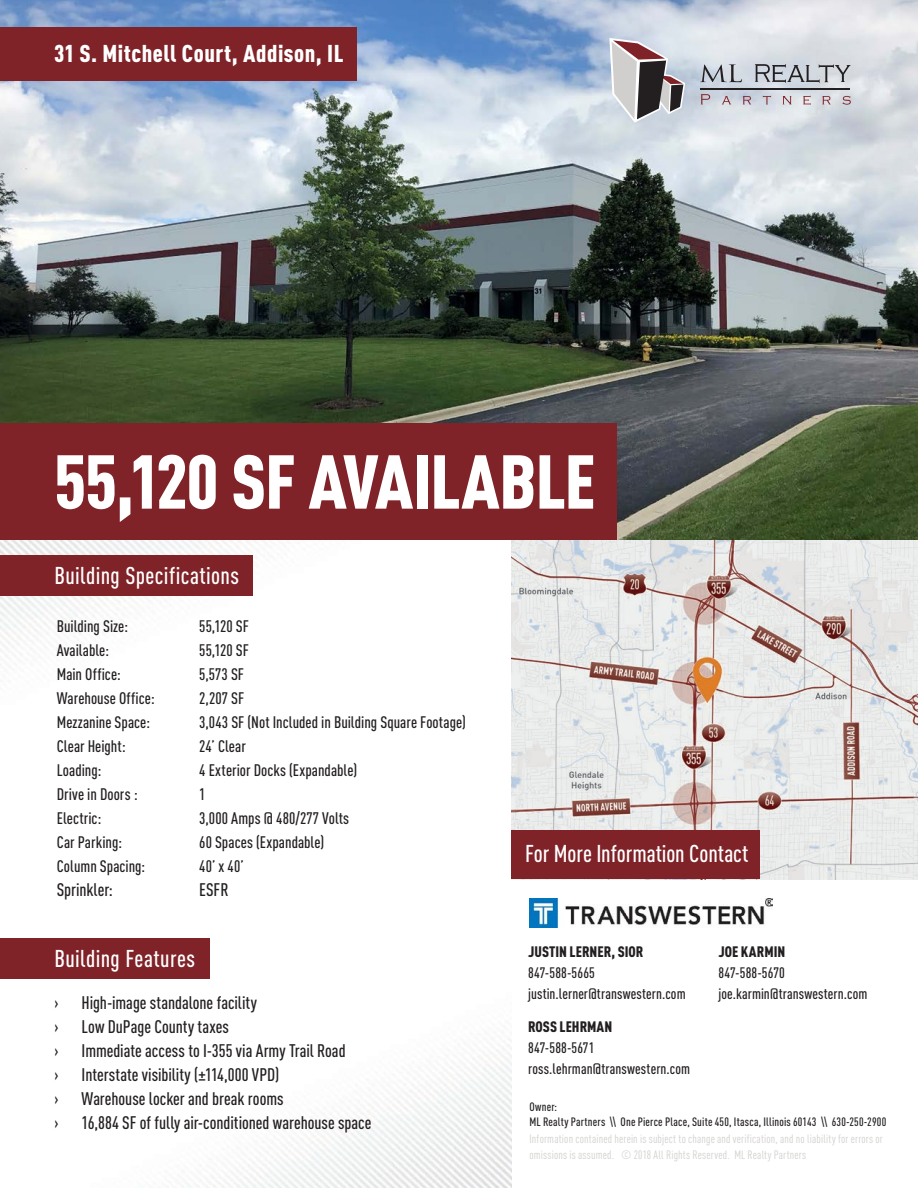
<style>
.page{position:relative;width:918px;height:1188px;background:#fff}
.page>*{position:absolute;margin:0;border:0;box-sizing:border-box;transform-origin:0 0}
.t1{font:900 75px "DIN Cond";letter-spacing:-.02em;color:#fff}
.t2{font:500 24px "DIN Cond";letter-spacing:.01em;color:#fff}
.t3{font:900 24px "DIN Cond";letter-spacing:.02em;color:#fff}
.t4{font:500 18px "DIN Cond";color:#231f20}
.t5{font:500 16.5px "DIN Cond";color:#231f20}
.t6{font:500 15px/21px "DIN Cond";letter-spacing:.01em;color:#231f20}
.t7{font:900 15px "DIN Cond";letter-spacing:.005em;color:#231f20}
.t8{font:12px/16.5px "DIN Cond";letter-spacing:.015em;color:#d1cfcd}
.t9{font:500 12px "DIN Cond";letter-spacing:.02em;color:#231f20}
</style>
<div class="page">
<img style="left:0;top:540px;width:511px;height:648px">
<img style="left:0;top:0;width:918px;height:540px">
<img style="left:511px;top:540px;width:407px;height:339px">
<div style="left:0;top:423px;width:617px;height:117px;background:#802328"></div>
<div style="left:0;top:27px;width:356px;height:54px;background:#802328"></div>
<div style="left:511px;top:831px;width:249px;height:48px;background:#802328"></div>
<div style="left:0;top:555px;width:252px;height:40px;background:#802328"></div>
<div style="left:0;top:938px;width:209px;height:40px;background:#802328"></div>
<svg style="left:700px;top:64px;width:42px;height:18px"></svg>
<svg style="left:755px;top:64px;width:96px;height:19px;background:#a8acb2"></svg>
<svg style="left:701px;top:94px;width:9px;height:10px"></svg>
<svg style="left:722px;top:96px;width:9px;height:8px"></svg>
<svg style="left:743px;top:96px;width:8px;height:8px"></svg>
<svg style="left:763px;top:96px;width:8px;height:8px"></svg>
<svg style="left:783px;top:96px;width:9px;height:8px"></svg>
<svg style="left:803px;top:96px;width:8px;height:9px"></svg>
<svg style="left:822px;top:96px;width:9px;height:8px"></svg>
<svg style="left:842px;top:96px;width:9px;height:9px"></svg>
<hr style="left:701px;top:89px;width:149px;height:1px;background:#231f20">
<svg style="left:609px;top:38px;width:76px;height:85px;background:#a7a2a6"></svg>
<img style="left:530px;top:899px;width:243px;height:28px">
<p class="t3" style="left:54px;top:38px;width:291px">31 S. Mitchell Court, Addison, IL</p>
<p class="t1" style="left:54px;top:435px;width:543px">55,120 SF AVAILABLE</p>
<p class="t2" style="left:55px;top:561px;width:186px">Building Specifications</p>
<p class="t5" style="left:57px;top:616px;width:73px">Building Size:</p>
<p class="t5" style="left:199px;top:616px;width:51px">55,120 SF</p>
<p class="t5" style="left:57px;top:640px;width:54px">Available:</p>
<p class="t5" style="left:199px;top:640px;width:51px">55,120 SF</p>
<p class="t5" style="left:57px;top:664px;width:66px">Main Office:</p>
<p class="t5" style="left:199px;top:664px;width:46px">5,573 SF</p>
<p class="t5" style="left:57px;top:688px;width:99px">Warehouse Office:</p>
<p class="t5" style="left:199px;top:688px;width:46px">2,207 SF</p>
<p class="t5" style="left:57px;top:712px;width:95px">Mezzanine Space:</p>
<p class="t5" style="left:199px;top:712px;width:268px">3,043 SF (Not Included in Building Square Footage)</p>
<p class="t5" style="left:57px;top:736px;width:70px">Clear Height:</p>
<p class="t5" style="left:199px;top:736px;width:48px">24’ Clear</p>
<p class="t5" style="left:57px;top:760px;width:46px">Loading:</p>
<p class="t5" style="left:199px;top:760px;width:159px">4 Exterior Docks (Expandable)</p>
<p class="t5" style="left:57px;top:784px;width:82px">Drive in Doors :</p>
<p class="t5" style="left:199px;top:784px;width:8px">1</p>
<p class="t5" style="left:57px;top:808px;width:46px">Electric:</p>
<p class="t5" style="left:199px;top:808px;width:151px">3,000 Amps @ 480/277 Volts</p>
<p class="t5" style="left:57px;top:832px;width:67px">Car Parking:</p>
<p class="t5" style="left:199px;top:832px;width:127px">60 Spaces (Expandable)</p>
<p class="t5" style="left:57px;top:856px;width:90px">Column Spacing:</p>
<p class="t5" style="left:199px;top:856px;width:46px">40’ x 40’</p>
<p class="t4" style="left:57px;top:879px;width:57px">Sprinkler:</p>
<p class="t4" style="left:199px;top:879px;width:31px">ESFR</p>
<p class="t2" style="left:55px;top:944px;width:142px">Building Features</p>
<p class="t4" style="left:55px;top:992px;width:6px">›</p>
<p class="t4" style="left:82px;top:992px;width:177px">High-image standalone facility</p>
<p class="t4" style="left:55px;top:1016px;width:6px">›</p>
<p class="t4" style="left:82px;top:1016px;width:149px">Low DuPage County taxes</p>
<p class="t4" style="left:55px;top:1040px;width:6px">›</p>
<p class="t4" style="left:82px;top:1040px;width:266px">Immediate access to I-355 via Army Trail Road</p>
<p class="t4" style="left:55px;top:1064px;width:6px">›</p>
<p class="t4" style="left:82px;top:1064px;width:199px">Interstate visibility (±114,000 VPD)</p>
<p class="t4" style="left:55px;top:1088px;width:6px">›</p>
<p class="t4" style="left:82px;top:1088px;width:203px">Warehouse locker and break rooms</p>
<p class="t4" style="left:55px;top:1112px;width:6px">›</p>
<p class="t4" style="left:82px;top:1112px;width:291px">16,884 SF of fully air-conditioned warehouse space</p>
<p class="t2" style="left:525px;top:839px;width:225px">For More Information Contact</p>
<p class="t7" style="left:528px;top:942px;width:117px">JUSTIN LERNER, SIOR</p>
<p class="t6" style="left:528px;top:962px;width:68px">847-588-5665</p>
<p class="t6" style="left:528px;top:983px;width:159px">justin.lerner@transwestern.com</p>
<p class="t7" style="left:528px;top:1017px;width:86px">ROSS LEHRMAN</p>
<p class="t6" style="left:528px;top:1037px;width:163px">847-588-5671 ross.lehrman@transwestern.com</p>
<p class="t7" style="left:718px;top:942px;width:68px">JOE KARMIN</p>
<p class="t6" style="left:718px;top:962px;width:150px">847-588-5670 joe.karmin@transwestern.com</p>
<p class="t9" style="left:529px;top:1100px;width:29px">Owner:</p>
<p class="t9" style="left:529px;top:1115px;width:358px">ML Realty Partners \\ One Pierce Place, Suite 450, Itasca, Illinois 60143 \\ 630-250-2900</p>
<p class="t8" style="left:529px;top:1130px;width:355px">Information contained herein is subject to change and verification, and no liability for errors or omissions is assumed. © 2018 All Rights Reserved. ML Realty Partners</p>
</div>
